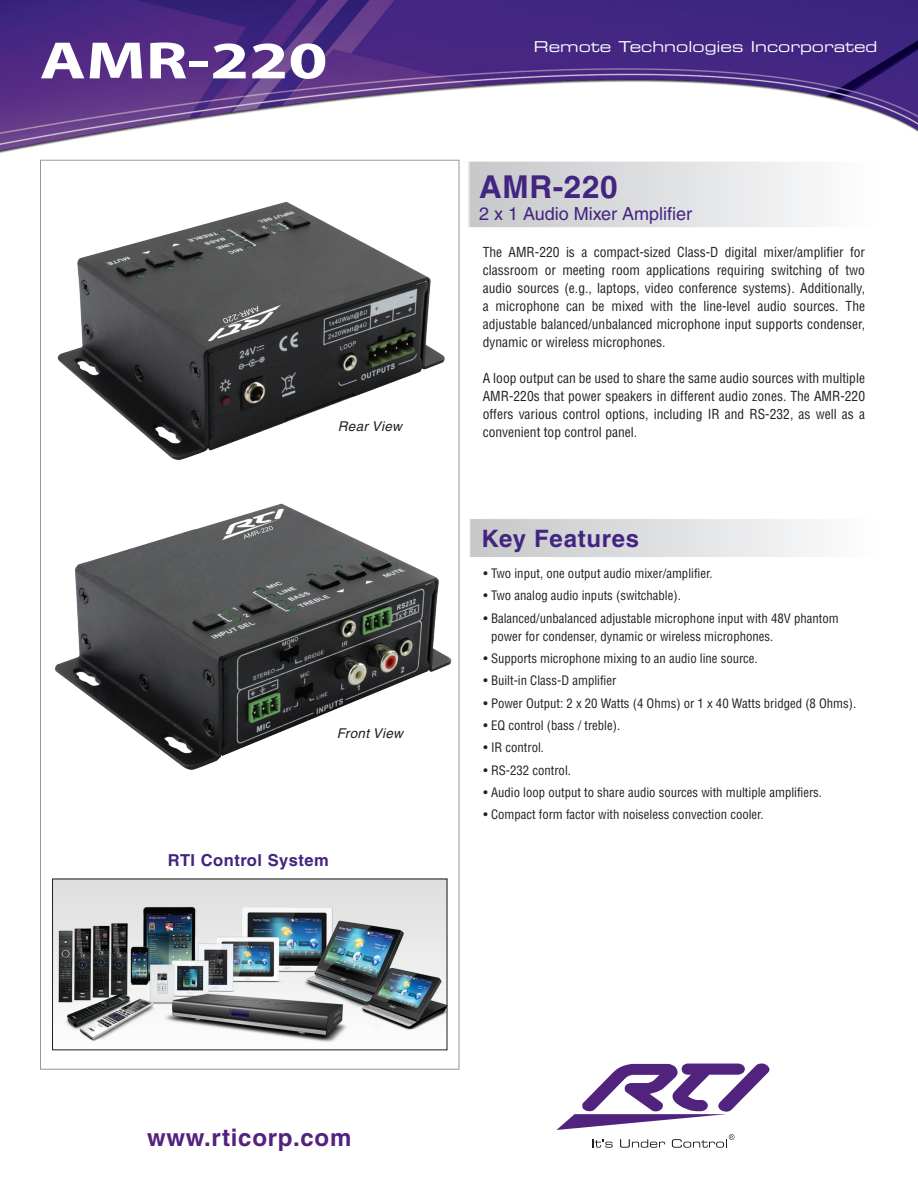
<style>
.page{position:relative;width:918px;height:1188px;background:#fff}
.page>*{position:absolute;margin:0;border:0;box-sizing:border-box;transform-origin:0 0}
.t1{font:700 52.8px "Myriad Pro";color:#fff;scale:1.33 1}
.t2{font:700 31.5px "Helvetica";letter-spacing:.02em;color:#432480}
.t3{font:700 24px "Helvetica";letter-spacing:.03em;color:#52227f}
.t4{font:700 24px "Helvetica";letter-spacing:.03em;color:#432480}
.t5{font:18px "Helvetica";color:#432480}
.t6{font:700 16.5px "Helvetica";letter-spacing:.03em;color:#432480}
.t7{font:15px "Eurostile Extended Two";color:#fff}
.t8{font:condensed 13.5px/18px "Helvetica";color:#231f20;text-align:justify}
.t9{font:italic 13.5px "Helvetica";letter-spacing:.025em;color:#231f20}
.t10{font:condensed 12.75px/18px "Helvetica";color:#231f20}
</style>
<div class="page">
<img style="left:0;top:0;width:918px;height:209px">
<svg style="left:557px;top:1064px;width:212px;height:84px"></svg>
<svg style="left:469px;top:518px;width:344px;height:39px"></svg>
<svg style="left:469px;top:161px;width:409px;height:67px"></svg>
<img style="left:54px;top:881px;width:391px;height:161px">
<img style="left:40px;top:194px;width:418px;height:279px">
<img style="left:55px;top:498px;width:404px;height:280px">
<h1 class="t1" style="left:40px;top:26px;width:218px">AMR-220</h1>
<p class="t9" style="left:338px;top:418px;width:66px">Rear View</p>
<p class="t9" style="left:337px;top:726px;width:68px">Front View</p>
<p class="t6" style="left:168px;top:850px;width:162px">RTI Control System</p>
<p class="t7" style="left:534px;top:37px;width:345px">Remote Technologies Incorporated</p>
<h2 class="t2" style="left:479px;top:168px;width:140px">AMR-220</h2>
<h3 class="t5" style="left:479px;top:203px;width:214px">2 x 1 Audio Mixer Amplifier</h3>
<p class="t8" style="left:483px;top:243px;width:384px">The AMR-220 is a compact-sized Class-D digital mixer/amplifier for classroom or meeting room applications requiring switching of two audio sources (e.g., laptops, video conference systems). Additionally, a microphone can be mixed with the line-level audio sources. The adjustable balanced/unbalanced microphone input supports condenser, dynamic or wireless microphones.</p>
<p class="t8" style="left:483px;top:369px;width:384px">A loop output can be used to share the same audio sources with multiple AMR-220s that power speakers in different audio zones. The AMR-220 offers various control options, including IR and RS-232, as well as a convenient top control panel.</p>
<h3 class="t4" style="left:481px;top:524px;width:159px">Key Features</h3>
<p class="t10" style="left:484px;top:564px;width:230px">• Two input, one output audio mixer/amplifier.</p>
<p class="t10" style="left:484px;top:587px;width:199px">• Two analog audio inputs (switchable).</p>
<p class="t10" style="left:491px;top:609px;width:349px;text-indent:-7px">• Balanced/unbalanced adjustable microphone input with 48V phantom power for condenser, dynamic or wireless microphones.</p>
<p class="t10" style="left:484px;top:649px;width:276px">• Supports microphone mixing to an audio line source.</p>
<p class="t10" style="left:484px;top:672px;width:134px">• Built-in Class-D amplifier</p>
<p class="t10" style="left:484px;top:694px;width:374px">• Power Output: 2 x 20 Watts (4 Ohms) or 1 x 40 Watts bridged (8 Ohms).</p>
<p class="t10" style="left:484px;top:716px;width:138px">• EQ control (bass / treble).</p>
<p class="t10" style="left:484px;top:739px;width:62px">• IR control.</p>
<p class="t10" style="left:484px;top:761px;width:89px">• RS-232 control.</p>
<p class="t10" style="left:484px;top:783px;width:340px">• Audio loop output to share audio sources with multiple amplifiers.</p>
<p class="t10" style="left:484px;top:806px;width:282px">• Compact form factor with noiseless convection cooler.</p>
<h3 class="t3" style="left:147px;top:1123px;width:206px">www.rticorp.com</h3>
</div>
